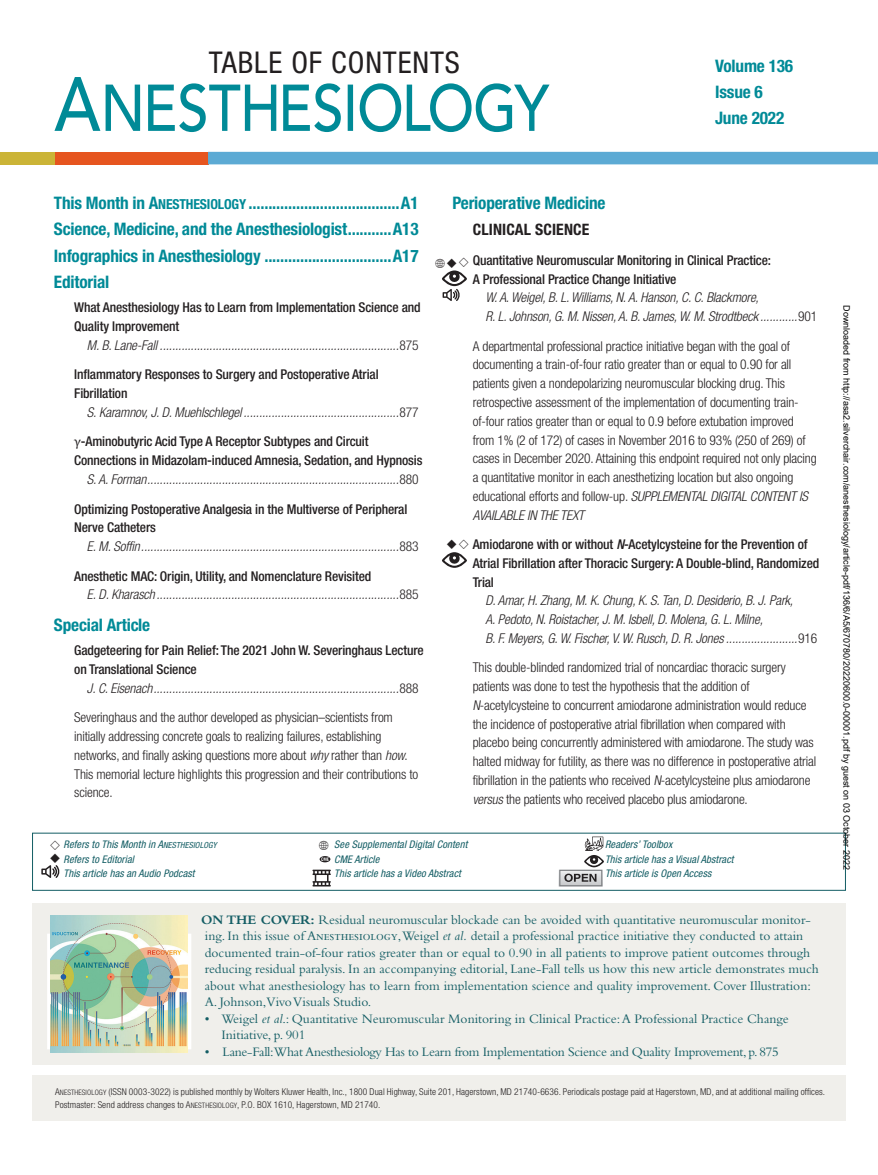
<style>
.page{position:relative;width:878px;height:1175px;background:#fff}
.page>*{position:absolute;margin:0;border:0;box-sizing:border-box;transform-origin:0 0}
.t1{font:condensed 30px "Helvetica Neue LT Std";letter-spacing:.03em;color:#231f20}
.t2{font:700 condensed 17.25px/26.4px "Helvetica Neue LT Std";letter-spacing:-.01em;color:#008a97}
.t3{font:700 condensed 15.75px "Helvetica Neue LT Std";letter-spacing:.01em;color:#231f20}
.t4{font:300 condensed 13.5px/18.8px "Helvetica Neue LT Std";letter-spacing:-.01em;color:#231f20}
.t5{font:italic 300 condensed 13.5px/18.8px "Helvetica Neue LT Std";letter-spacing:-.01em;color:#231f20}
.t6{font:13.5px/16.5px "Bembo Std";color:#135d64}
.t7{font:500 condensed 13.5px/18.8px "Helvetica Neue LT Std";letter-spacing:-.01em;color:#231f20}
.t8{font:13.5px "Bembo Std";letter-spacing:-.02em;color:#135d64}
.t9{font:13.5px/13.2px "Gandhari Unicode";color:#231f20}
.t10{font:13.5px "Carta Std";color:#231f20}
.t11{font:italic condensed 10.5px/14.7px "Helvetica Neue LT Std";letter-spacing:.01em;color:#135d64}
.t12{font:300 condensed 9.3px/12px "Helvetica Neue LT Std";letter-spacing:.01em;color:#231f20}
.t13{font:9px "Arial";color:#000}
.s1{font-family:"Helvetica Neue LT Std Bd Cn SC800";font-weight:400;font-stretch:normal;font-size:13.8px}
.s2{font-style:normal}
.s3{font-weight:500;font-style:normal}
.s4{font-family:"Cambria Math";font-weight:400;font-stretch:normal}
.s5{font-style:italic}
.s6{font-family:"Gandhari Unicode";font-weight:400;font-stretch:normal}
.s7{font-family:"Carta Std"}
.s8{font-family:"Helvetica Neue LT Std Cn O SC800";font-style:normal;font-stretch:normal;font-size:8.4px}
.s9{font-weight:700}
.s10{font-family:"Helvetica Neue LT Std Lt Cn SC800";font-weight:400;font-stretch:normal;font-size:7.5px}
</style>
<div class="page">
<svg style="left:54px;top:77px;width:495px;height:55px"></svg>
<div style="left:48px;top:152px;width:161px;height:12px;background:#e6551f"></div>
<div style="left:0;top:152px;width:54px;height:12px;background:#cbb437"></div>
<div style="left:208px;top:152px;width:670px;height:12px;background:#5caad4"></div>
<svg style="left:442px;top:270px;width:25px;height:31px"></svg>
<svg style="left:442px;top:552px;width:25px;height:16px"></svg>
<div style="left:32px;top:902px;width:813px;height:162px;background:#f0efeb"></div>
<svg style="left:47px;top:933px;width:144px;height:116px"></svg>
<div style="left:32px;top:1075px;width:813px;height:45px;background:#f0efeb"></div>
<img style="left:51px;top:915px;width:137px;height:137px">
<svg style="left:41px;top:865px;width:18px;height:13px"></svg>
<svg style="left:319px;top:856px;width:11px;height:6px"></svg>
<svg style="left:312px;top:869px;width:18px;height:17px"></svg>
<img style="left:558px;top:869px;width:45px;height:18px">
<div style="left:559px;top:869px;width:43px;height:17px;border:1px solid #808285"></div>
<svg style="left:564px;top:873px;width:32px;height:9px"></svg>
<svg style="left:584px;top:836px;width:20px;height:31px"></svg>
<h1 class="t1" style="left:209px;top:45px;width:253px">TABLE OF CONTENTS</h1>
<p class="t2" style="left:715px;top:52px;width:80px">Volume 136<br>Issue 6<br>June 2022</p>
<p class="t2" style="left:54px;top:189px;width:366px;text-align:justify">This Month in A<span class="s1">NESTHESIOLOGY</span> ......................................A1<br>Science, Medicine, and the Anesthesiologist...........A13<br>Infographics in Anesthesiology ................................A17<br>Editorial</p>
<p class="t7" style="left:74px;top:298px;width:348px">What Anesthesiology Has to Learn from Implementation Science and<br>Quality Improvement</p>
<p class="t5" style="left:74px;top:330px;width:346px;line-height:29.5px;text-indent:13px">M. B. Lane-Fall .............................................................................<span class="s2">875<br></span><span class="s3">Inflammatory Responses to Surgery and Postoperative Atrial</span></p>
<p class="t5" style="left:87px;top:384px;width:333px;text-indent:-13px"><span class="s3">Fibrillation<br></span>S. Karamnov, J. D. Muehlschlegel ..................................................<span class="s2">877</span></p>
<p class="t7" style="left:74px;top:432px;width:296px"><span class="s4">γ</span>-Aminobutyric Acid Type A Receptor Subtypes and Circuit</p>
<p class="t7" style="left:74px;top:451px;width:350px">Connections in Midazolam-induced Amnesia, Sedation, and Hypnosis</p>
<p class="t5" style="left:87px;top:470px;width:333px">S. A. Forman.................................................................................<span class="s2">880</span></p>
<p class="t7" style="left:74px;top:499px;width:334px">Optimizing Postoperative Analgesia in the Multiverse of Peripheral<br>Nerve Catheters</p>
<p class="t5" style="left:74px;top:532px;width:346px;line-height:29.5px;text-indent:13px">E. M. Soffin...................................................................................<span class="s2">883<br></span><span class="s3">Anesthetic MAC: Origin, Utility, and Nomenclature Revisited</span></p>
<p class="t5" style="left:87px;top:585px;width:333px">E. D. Kharasch ..............................................................................<span class="s2">885</span></p>
<p class="t2" style="left:54px;top:611px;width:98px">Special Article</p>
<p class="t7" style="left:74px;top:641px;width:351px">Gadgeteering for Pain Relief: The 2021 John W. Severinghaus Lecture on Translational Science</p>
<p class="t5" style="left:74px;top:673px;width:346px;line-height:29.5px;text-indent:13px">J. C. Eisenach...............................................................................<span class="s2">888<br>Severinghaus and the author developed as physician–scientists from</span></p>
<p class="t4" style="left:74px;top:727px;width:345px">initially addressing concrete goals to realizing failures, establishing networks, and finally asking questions more about <span class="s5">why</span> rather than <span class="s5">how</span>.<br>This memorial lecture highlights this progression and their contributions to science.</p>
<p class="t2" style="left:452px;top:189px;width:155px">Perioperative Medicine</p>
<p class="t3" style="left:473px;top:220px;width:118px">CLINICAL SCIENCE</p>
<p class="t7" style="left:473px;top:250px;width:300px">Quantitative Neuromuscular Monitoring in Clinical Practice:<br>A Professional Practice Change Initiative</p>
<p class="t5" style="left:485px;top:288px;width:333px">W. A. Weigel, B. L. Williams, N. A. Hanson, C. C. Blackmore,<br>R. L. Johnson, G. M. Nissen, A. B. James, W. M. Strodtbeck ............<span class="s2">901</span></p>
<p class="t4" style="left:473px;top:336px;width:345px">A departmental professional practice initiative began with the goal of documenting a train-of-four ratio greater than or equal to 0.90 for all patients given a nondepolarizing neuromuscular blocking drug. This retrospective assessment of the implementation of documenting train&shy;of-four ratios greater than or equal to 0.9 before extubation improved from 1% (2 of 172) of cases in November 2016 to 93% (250 of 269) of cases in December 2020. Attaining this endpoint required not only placing a quantitative monitor in each anesthetizing location but also ongoing educational efforts and follow-up. <span class="s5">SUPPLEMENTAL DIGITAL CONTENT IS AVAILABLE IN THE TEXT</span></p>
<p class="t7" style="left:473px;top:535px;width:348px;text-indent:-24px"><span class="s6">◆ ◇</span> Amiodarone with or without <span class="s5">N</span>-Acetylcysteine for the Prevention of<br>Atrial Fibrillation after Thoracic Surgery: A Double-blind, Randomized<br>Trial</p>
<p class="t5" style="left:485px;top:591px;width:333px">D. Amar, H. Zhang, M. K. Chung, K. S. Tan, D. Desiderio, B. J. Park,<br>A. Pedoto, N. Roistacher, J. M. Isbell, D. Molena, G. L. Milne,<br>B. F. Meyers, G. W. Fischer, V. W. Rusch, D. R. Jones .......................<span class="s2">916</span></p>
<p class="t4" style="left:472px;top:658px;width:345px">This double-blinded randomized trial of noncardiac thoracic surgery patients was done to test the hypothesis that the addition of <span class="s5">N</span>-acetylcysteine to concurrent amiodarone administration would reduce the incidence of postoperative atrial fibrillation when compared with placebo being concurrently administered with amiodarone. The study was halted midway for futility, as there was no difference in postoperative atrial fibrillation in the patients who received <span class="s5">N</span>-acetylcysteine plus amiodarone <span class="s5">versus</span>the patients who received placebo plus amiodarone.</p>
<p class="t9" style="left:435px;top:256px;width:33px"><span class="s7">•</span>◆◇</p>
<p class="t11" style="left:63px;top:837px;width:155px">Refers to This Month in A<span class="s8">NESTHESIOLOGY<br></span>Refers to Editorial<br>This article has an Audio Podcast</p>
<p class="t11" style="left:334px;top:837px;width:135px">See Supplemental Digital Content<br>CME Article<br>This article has a Video Abstract</p>
<p class="t11" style="left:605px;top:837px;width:130px">Readers’ Toolbox<br>This article has a Visual Abstract<br>This article is Open Access</p>
<p class="t9" style="left:52px;top:838px;width:8px">◇ ◆</p>
<p class="t10" style="left:319px;top:837px;width:11px">•</p>
<p class="t6" style="left:201px;top:910px;width:619px"><span class="s9">ON THE COVER:</span> Residual neuromuscular blockade can be avoided with quantitative neuromuscular monitor&shy;ing. In this issue of ANESTHESIOLOGY,Weigel <span class="s5">et al.</span> detail a professional practice initiative they conducted to attain documented train-of-four ratios greater than or equal to 0.90 in all patients to improve patient outcomes through reducing residual paralysis. In an accompanying editorial, Lane-Fall tells us how this new article demonstrates much about what anesthesiology has to learn from implementation science and quality improvement. Cover Illustration:<br>A. Johnson,Vivo Visuals Studio.</p>
<p class="t6" style="left:221px;top:1009px;width:568px;text-indent:-17px">• Weigel <span class="s5">et al</span>.: Quantitative Neuromuscular Monitoring in Clinical Practice: A Professional Practice Change<br>Initiative, p. 901</p>
<p class="t8" style="left:205px;top:1043px;width:575px">• Lane-Fall:What Anesthesiology Has to Learn from Implementation Science and Quality Improvement, p. 875</p>
<p class="t12" style="left:55px;top:1086px;width:771px">A<span class="s10">NESTHESIOLOGY</span> (ISSN 0003-3022) is published monthly by Wolters Kluwer Health, Inc., 1800 Dual Highway, Suite 201, Hagerstown, MD 21740-6636. Periodicals postage paid at Hagerstown, MD, and at additional mailing offices.<br>Postmaster: Send address changes to A<span class="s10">NESTHESIOLOGY</span>, P.O. BOX 1610, Hagerstown, MD 21740.</p>
<p class="t13" style="left:850px;top:305px;width:566px;rotate:90deg">Downloaded from http://asa2.silverchair.com/anesthesiology/article-pdf/136/6/A5/670780/20220600.0-00001.pdf by guest on 03 October 2022</p>
</div>
